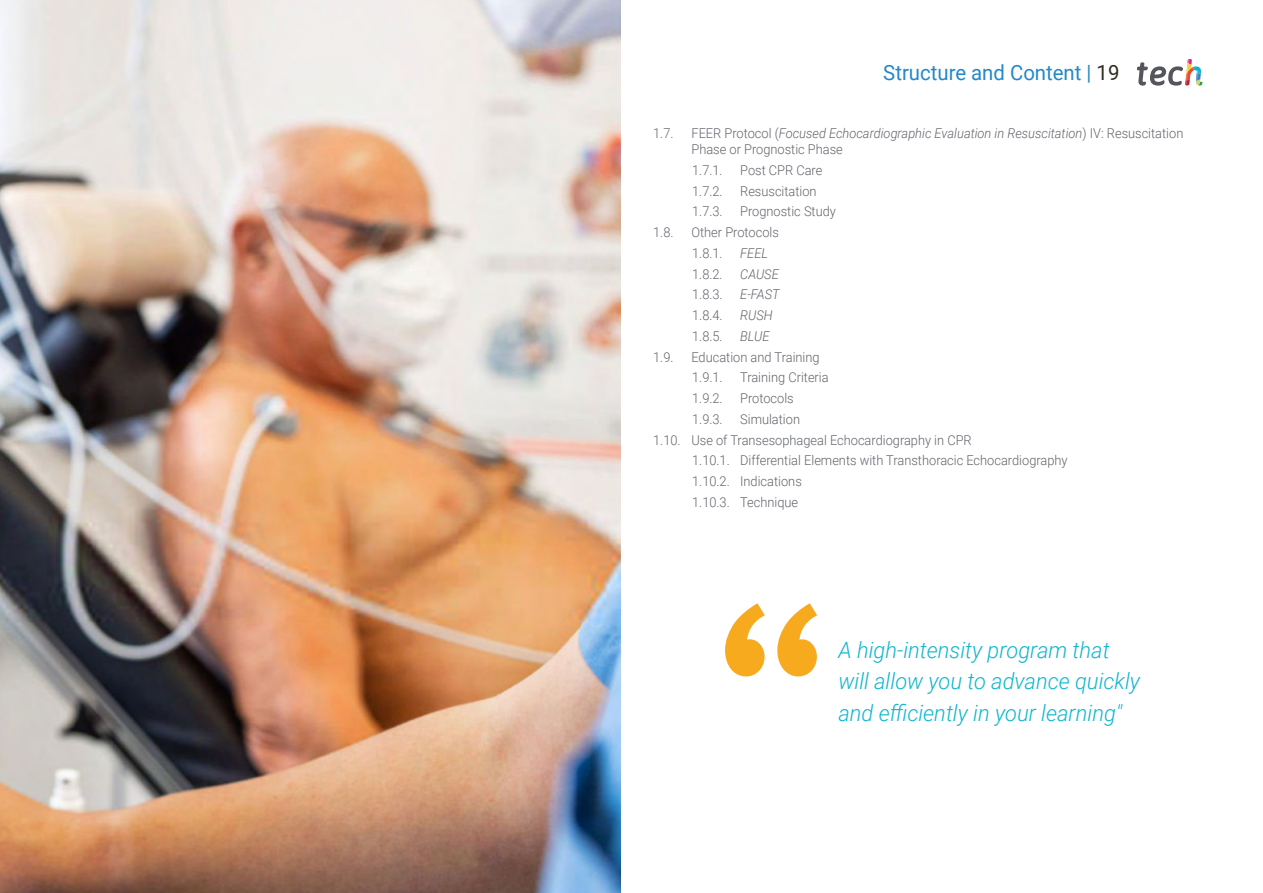
<style>
.page{position:relative;width:1263px;height:893px;background:#fff}
.page>*{position:absolute;margin:0;border:0;box-sizing:border-box;transform-origin:0 0}
.t1{font:italic 300 22.5px/31.5px "Roboto";color:#0fb6cf}
.t2{font:21px "Roboto";color:#2488c9}
.t3{font:300 13.5px/20.7px "Roboto";color:#61646a;scale:.95 1}
.t4{font:italic 300 13.5px "Roboto";color:#61646a;scale:.95 1}
.s1{color:#312e20}
.s2{font-style:italic}
</style>
<div class="page">
<img style="left:0;top:0;width:621px;height:893px">
<svg style="left:725px;top:603px;width:92px;height:73px"></svg>
<svg style="left:1137px;top:59px;width:65px;height:27px"></svg>
<h2 class="t2" style="left:883px;top:57px;width:238px">Structure and Content | <span class="s1">19</span></h2>
<p class="t3" style="left:653px;top:122px;width:23px">1.7.</p>
<p class="t3" style="left:691px;top:124px;width:519px;line-height:16.5px">FEER Protocol (<span class="s2">Focused Echocardiographic Evaluation in Resuscitation</span>) IV: Resuscitation<br>Phase or Prognostic Phase</p>
<p class="t3" style="left:692px;top:159px;width:34px">1.7.1.</p>
<p class="t3" style="left:740px;top:159px;width:88px">Post CPR Care</p>
<p class="t3" style="left:692px;top:180px;width:34px">1.7.2.</p>
<p class="t3" style="left:740px;top:180px;width:82px">Resuscitation</p>
<p class="t3" style="left:692px;top:201px;width:34px">1.7.3.</p>
<p class="t3" style="left:740px;top:201px;width:102px">Prognostic Study</p>
<p class="t3" style="left:653px;top:222px;width:23px">1.8.</p>
<p class="t3" style="left:691px;top:222px;width:94px">Other Protocols<br>1.8.1.</p>
<p class="t4" style="left:740px;top:244px;width:31px">FEEL</p>
<p class="t3" style="left:692px;top:263px;width:34px">1.8.2.</p>
<p class="t4" style="left:740px;top:264px;width:42px">CAUSE</p>
<p class="t3" style="left:692px;top:284px;width:34px">1.8.3.</p>
<p class="t4" style="left:740px;top:285px;width:43px">E-FAST</p>
<p class="t3" style="left:692px;top:305px;width:34px">1.8.4.</p>
<p class="t4" style="left:740px;top:306px;width:36px">RUSH</p>
<p class="t3" style="left:692px;top:325px;width:34px">1.8.5.</p>
<p class="t4" style="left:740px;top:327px;width:32px">BLUE</p>
<p class="t3" style="left:653px;top:346px;width:23px">1.9.</p>
<p class="t3" style="left:691px;top:346px;width:136px">Education and Training<br>1.9.1.</p>
<p class="t3" style="left:740px;top:367px;width:95px">Training Criteria</p>
<p class="t3" style="left:692px;top:388px;width:34px">1.9.2.</p>
<p class="t3" style="left:740px;top:388px;width:58px">Protocols</p>
<p class="t3" style="left:692px;top:408px;width:34px">1.9.3.</p>
<p class="t3" style="left:740px;top:408px;width:64px">Simulation</p>
<p class="t3" style="left:653px;top:429px;width:337px">1.10. Use of Transesophageal Echocardiography in CPR</p>
<p class="t3" style="left:692px;top:450px;width:397px">1.10.1. Differential Elements with Transthoracic Echocardiography</p>
<p class="t3" style="left:692px;top:471px;width:117px">1.10.2. Indications</p>
<p class="t3" style="left:692px;top:491px;width:113px">1.10.3. Technique</p>
<h1 class="t1" style="left:838px;top:633px;width:303px">A high-intensity program that will allow you to advance quickly and efficiently in your learning"</h1>
</div>
